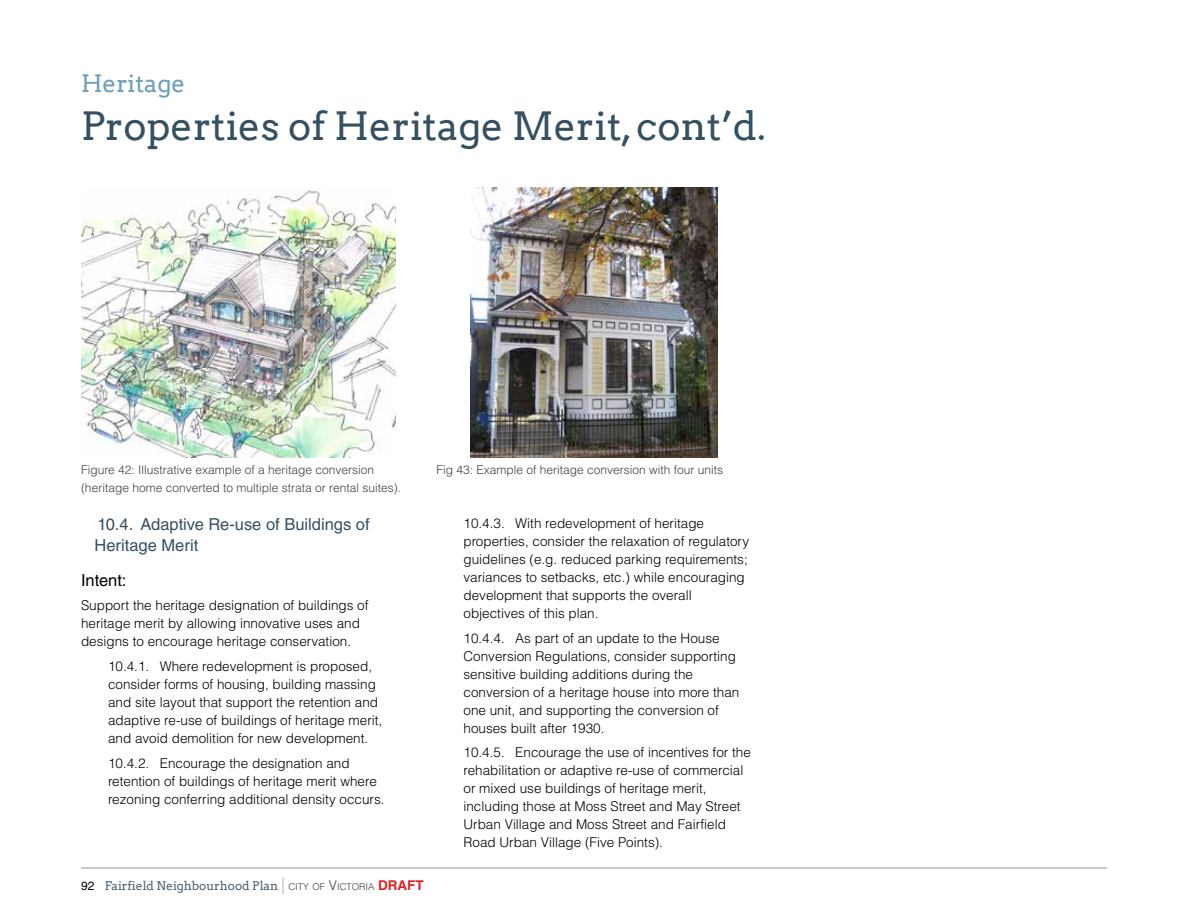
<style>
.page{position:relative;width:1188px;height:918px;background:#fff}
.page>*{position:absolute;margin:0;border:0;box-sizing:border-box;transform-origin:0 0}
.t1{font:39px "Arvo";color:#355061}
.t2{font:24px "Arvo";color:#6c9ebb}
.t3{font:16.5px/21px "Helvetica LT Std";color:#355061}
.t4{font:16.5px "Helvetica LT Std";color:#000}
.t5{font:300 13.5px/18px "Helvetica LT Std";color:#000}
.t6{font:300 12px/18px "Helvetica LT Std";color:#414042}
.t7{font:12px "Arvo";color:#4d6171}
.s1{font-family:"Helvetica LT Std";color:#000}
.s2{font-family:"Helvetica LT Std";font-weight:300;font-stretch:condensed;font-size:16.8px;color:#939598}
.s3{font-family:"Helvetica LT Std";font-weight:300;font-size:9.45px;color:#414042}
.s4{font-family:"Helvetica LT Std";font-weight:300;font-size:13.5px;color:#414042}
.s5{font-family:"Helvetica LT Std";font-weight:700;font-size:13.5px;color:#dc2326}
</style>
<div class="page">
<hr style="left:81px;top:868px;width:1026px;height:1px;background:#939598">
<img style="left:81px;top:190px;width:315px;height:268px">
<img style="left:471px;top:188px;width:246px;height:270px">
<h2 class="t2" style="left:81px;top:69px;width:106px">Heritage</h2>
<h1 class="t1" style="left:81px;top:103px;width:686px">Properties of Heritage Merit, cont’d.</h1>
<p class="t6" style="left:81px;top:461px;width:322px">Figure 42: Illustrative example of a heritage conversion (heritage home converted to multiple strata or rental suites).</p>
<p class="t3" style="left:94px;top:514px;width:277px">10.4. Adaptive Re-use of Buildings of<br>Heritage Merit</p>
<p class="t4" style="left:81px;top:570px;width:47px">Intent:</p>
<p class="t5" style="left:81px;top:596px;width:289px">Support the heritage designation of buildings of heritage merit by allowing innovative uses and designs to encourage heritage conservation.</p>
<p class="t5" style="left:108px;top:657px;width:276px">10.4.1. Where redevelopment is proposed, consider forms of housing, building massing and site layout that support the retention and adaptive re-use of buildings of heritage merit, and avoid demolition for new development.</p>
<p class="t5" style="left:108px;top:754px;width:278px">10.4.2. Encourage the designation and retention of buildings of heritage merit where rezoning conferring additional density occurs.</p>
<p class="t7" style="left:81px;top:878px;width:344px"><span class="s1">92</span> Fairfield Neighbourhood Plan <span class="s2">|</span> <span class="s3">CITY OF</span> <span class="s4">V</span><span class="s3">ICTORIA</span> <span class="s5">DRAFT</span></p>
<p class="t6" style="left:436px;top:461px;width:288px">Fig 43: Example of heritage conversion with four units</p>
<p class="t5" style="left:463px;top:514px;width:287px">10.4.3. With redevelopment of heritage properties, consider the relaxation of regulatory guidelines (e.g. reduced parking requirements; variances to setbacks, etc.) while encouraging development that supports the overall objectives of this plan.</p>
<p class="t5" style="left:463px;top:629px;width:277px">10.4.4. As part of an update to the House Conversion Regulations, consider supporting sensitive building additions during the conversion of a heritage house into more than one unit, and supporting the conversion of houses built after 1930.</p>
<p class="t5" style="left:463px;top:743px;width:289px">10.4.5. Encourage the use of incentives for the rehabilitation or adaptive re-use of commercial or mixed use buildings of heritage merit, including those at Moss Street and May Street Urban Village and Moss Street and Fairfield Road Urban Village (Five Points).</p>
</div>
